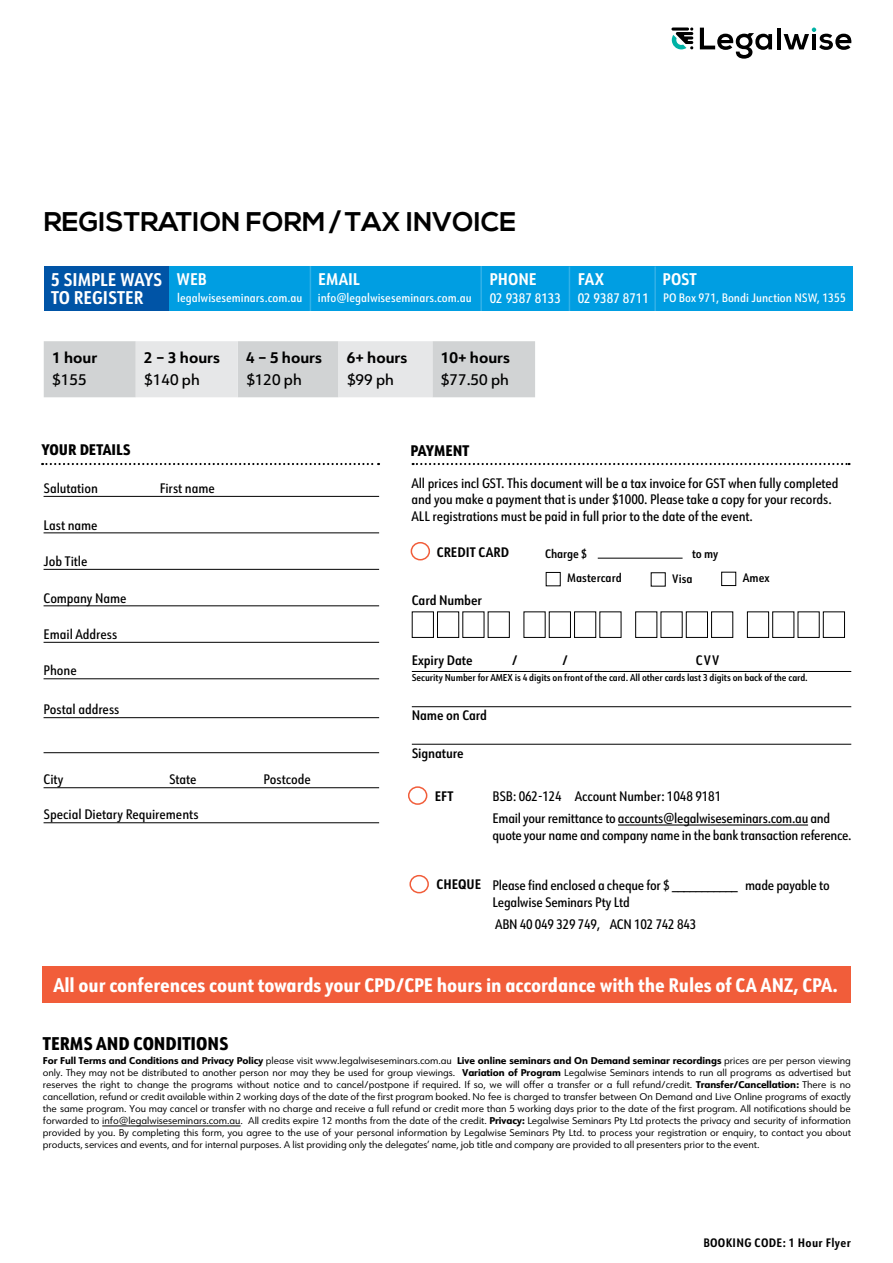
<style>
.page{position:relative;width:893px;height:1263px;background:#fff}
.page>*{position:absolute;margin:0;border:0;box-sizing:border-box;transform-origin:0 0}
.t1{font:700 27px "Nexa";color:#000}
.t2{font:800 19.2px "URW Form Cond";letter-spacing:-.005em;color:#fff}
.t3{font:700 18px/18px "URW Form Cond";color:#fff}
.t4{font:800 18px "URW Form Cond";color:#000}
.t5{font:700 16.5px "URW Form Cond";color:#fff}
.t6{font:700 15px "URW Form";color:#000}
.t7{font:500 15px "URW Form";color:#000}
.t8{font:800 15px "URW Form Cond";color:#000}
.t9{font:500 13.5px/16.5px "URW Form Cond";letter-spacing:-.01em;color:#000}
.t10{font:600 13.5px "URW Form Cond";letter-spacing:-.01em;color:#000}
.t11{font:700 13.5px "URW Form Cond";color:#000}
.t12{font:500 12px "URW Form Cond";color:#fff}
.t13{font:600 12px "URW Form Cond";color:#000}
.t14{font:700 12px "URW Form Cond";letter-spacing:.025em;color:#000}
.t15{font:600 9.75px "URW Form Cond";letter-spacing:-.01em;color:#000}
.t16{font:9.6px/12px "URW Form";letter-spacing:-.005em;color:#000;text-align:justify}
.s1{font-size:13.5px}
.s2{font-weight:800}
</style>
<div class="page">
<div style="left:159px;top:266px;width:694px;height:45px;background:#009ee2"></div>
<div style="left:44px;top:266px;width:125px;height:45px;background:#0054a6"></div>
<hr style="left:310px;top:263px;width:1px;height:50px;background:#fff">
<hr style="left:480px;top:265px;width:2px;height:47px;background:#fff">
<hr style="left:569px;top:266px;width:1px;height:47px;background:#fff">
<hr style="left:654px;top:266px;width:2px;height:47px;background:#fff">
<hr style="left:777px;top:28px;width:3px;height:21px;background:#000">
<svg style="left:700px;top:28px;width:72px;height:31px"></svg>
<svg style="left:784px;top:28px;width:68px;height:22px"></svg>
<hr style="left:671px;top:28px;width:18px;height:3px;background:#000;border-radius:2px">
<svg style="left:672px;top:27px;width:21px;height:23px"></svg>
<div style="left:412px;top:611px;width:22px;height:27px;border:1px solid #000"></div>
<div style="left:635px;top:611px;width:22px;height:27px;border:1px solid #000"></div>
<div style="left:747px;top:611px;width:22px;height:27px;border:1px solid #000"></div>
<div style="left:437px;top:611px;width:22px;height:27px;border:1px solid #000"></div>
<div style="left:549px;top:611px;width:22px;height:27px;border:1px solid #000"></div>
<div style="left:772px;top:611px;width:22px;height:27px;border:1px solid #000"></div>
<div style="left:574px;top:611px;width:22px;height:27px;border:1px solid #000"></div>
<div style="left:686px;top:611px;width:22px;height:27px;border:1px solid #000"></div>
<div style="left:488px;top:611px;width:22px;height:27px;border:1px solid #000"></div>
<div style="left:711px;top:611px;width:22px;height:27px;border:1px solid #000"></div>
<div style="left:823px;top:611px;width:22px;height:27px;border:1px solid #000"></div>
<div style="left:546px;top:572px;width:15px;height:14px;border:1px solid #000"></div>
<div style="left:651px;top:572px;width:15px;height:14px;border:1px solid #000"></div>
<div style="left:721px;top:572px;width:15px;height:14px;border:1px solid #000"></div>
<hr style="left:412px;top:671px;width:439px;height:1px;background:#000">
<hr style="left:412px;top:706px;width:439px;height:1px;background:#000">
<hr style="left:598px;top:558px;width:85px;height:1px;background:#000">
<div style="left:411px;top:542px;width:19px;height:18px;border:2px solid #f15d3a;border-radius:50%"></div>
<div style="left:409px;top:875px;width:20px;height:18px;border:2px solid #f15d3a;border-radius:50%"></div>
<hr style="left:618px;top:824px;width:190px;height:1px;background:#000">
<div style="left:408px;top:786px;width:19px;height:19px;border:2px solid #f15d3a;border-radius:50%"></div>
<hr style="left:412px;top:744px;width:439px;height:1px;background:#000">
<svg style="left:413px;top:463px;width:437px;height:2px"></svg>
<hr style="left:44px;top:496px;width:335px;height:1px;background:#000">
<hr style="left:44px;top:533px;width:335px;height:1px;background:#000">
<hr style="left:44px;top:569px;width:335px;height:1px;background:#000">
<hr style="left:44px;top:605px;width:335px;height:1px;background:#000">
<hr style="left:44px;top:642px;width:335px;height:1px;background:#000">
<hr style="left:44px;top:678px;width:335px;height:1px;background:#000">
<hr style="left:44px;top:717px;width:335px;height:1px;background:#000">
<hr style="left:44px;top:752px;width:335px;height:1px;background:#000">
<hr style="left:44px;top:787px;width:335px;height:1px;background:#000">
<hr style="left:44px;top:822px;width:335px;height:1px;background:#000">
<svg style="left:42px;top:463px;width:337px;height:2px"></svg>
<hr style="left:102px;top:1125px;width:139px;height:1px;background:#000">
<div style="left:43px;top:966px;width:808px;height:37px;background:#f15d3a"></div>
<svg style="left:44px;top:341px;width:491px;height:56px;background:#d9dbdc"></svg>
<h1 class="t1" style="left:44px;top:206px;width:474px">REGISTRATION FORM / TAX INVOICE</h1>
<h3 class="t3" style="left:51px;top:270px;width:112px">5 SIMPLE WAYS<br>TO REGISTER</h3>
<h3 class="t5" style="left:177px;top:267px;width:32px">WEB</h3>
<h3 class="t5" style="left:318px;top:267px;width:43px">EMAIL</h3>
<h3 class="t5" style="left:490px;top:267px;width:49px">PHONE</h3>
<h3 class="t5" style="left:578px;top:267px;width:28px">FAX</h3>
<h3 class="t5" style="left:663px;top:267px;width:36px">POST</h3>
<p class="t12" style="left:177px;top:289px;width:127px">legalwiseseminars.com.au</p>
<p class="t12" style="left:318px;top:289px;width:155px">info@legalwiseseminars.com.au</p>
<p class="t12" style="left:490px;top:289px;width:358px"><span class="s1">02 9387 8133 02 9387 8711</span> PO Box 971, Bondi Junction NSW, 1355</p>
<h3 class="t6" style="left:52px;top:347px;width:46px">1 hour</h3>
<h3 class="t6" style="left:144px;top:347px;width:77px">2 – 3 hours</h3>
<h3 class="t6" style="left:246px;top:347px;width:77px">4 – 5 hours</h3>
<h3 class="t6" style="left:347px;top:347px;width:62px">6+ hours</h3>
<h3 class="t6" style="left:441px;top:347px;width:70px">10+ hours</h3>
<h3 class="t7" style="left:52px;top:369px;width:36px">$155</h3>
<h3 class="t7" style="left:144px;top:369px;width:57px">$140 ph</h3>
<h3 class="t7" style="left:246px;top:369px;width:57px">$120 ph</h3>
<h3 class="t7" style="left:347px;top:369px;width:48px">$99 ph</h3>
<h3 class="t7" style="left:441px;top:369px;width:70px">$77.50 ph</h3>
<h3 class="t8" style="left:41px;top:439px;width:91px">YOUR DETAILS</h3>
<h3 class="t9" style="left:44px;top:479px;width:56px">Salutation</h3>
<h3 class="t9" style="left:160px;top:479px;width:57px">First name</h3>
<h3 class="t9" style="left:44px;top:516px;width:56px">Last name</h3>
<h3 class="t9" style="left:44px;top:552px;width:45px">Job Title</h3>
<h3 class="t9" style="left:44px;top:589px;width:85px">Company Name</h3>
<h3 class="t9" style="left:44px;top:625px;width:75px">Email Address</h3>
<h3 class="t9" style="left:44px;top:662px;width:35px">Phone</h3>
<h3 class="t9" style="left:44px;top:701px;width:77px">Postal address</h3>
<h3 class="t9" style="left:44px;top:771px;width:22px">City</h3>
<h3 class="t9" style="left:169px;top:771px;width:29px">State</h3>
<h3 class="t9" style="left:264px;top:771px;width:49px">Postcode</h3>
<h3 class="t9" style="left:44px;top:806px;width:157px">Special Dietary Requirements</h3>
<h3 class="t8" style="left:410px;top:440px;width:60px">PAYMENT</h3>
<h3 class="t9" style="left:412px;top:474px;width:428px">All prices incl GST. This document will be a tax invoice for GST when fully completed and you make a payment that is under $1000. Please take a copy for your records.<br>ALL registrations must be paid in full prior to the date of the event.</h3>
<h3 class="t11" style="left:437px;top:543px;width:74px">CREDIT CARD</h3>
<h3 class="t10" style="left:412px;top:591px;width:72px">Card Number</h3>
<p class="t13" style="left:545px;top:545px;width:43px">Charge $</p>
<p class="t13" style="left:692px;top:545px;width:27px">to my</p>
<p class="t13" style="left:567px;top:570px;width:56px">Mastercard</p>
<p class="t13" style="left:672px;top:570px;width:22px">Visa</p>
<p class="t13" style="left:743px;top:569px;width:29px">Amex</p>
<h3 class="t10" style="left:412px;top:651px;width:62px">Expiry Date</h3>
<h3 class="t10" style="left:512px;top:651px;width:7px">/</h3>
<h3 class="t10" style="left:562px;top:651px;width:7px">/</h3>
<h3 class="t10" style="left:696px;top:651px;width:25px">CVV</h3>
<p class="t15" style="left:412px;top:671px;width:398px">Security Number for AMEX is 4 digits on front of the card. All other cards last 3 digits on back of the card.</p>
<h3 class="t10" style="left:412px;top:706px;width:77px">Name on Card</h3>
<h3 class="t10" style="left:412px;top:744px;width:53px">Signature</h3>
<h3 class="t11" style="left:435px;top:787px;width:20px">EFT</h3>
<h3 class="t9" style="left:493px;top:784px;width:339px;line-height:22.5px">BSB: 062-124 Account Number: 1048 9181<br>Email your remittance to accounts@legalwiseseminars.com.au and</h3>
<h3 class="t9" style="left:493px;top:826px;width:361px">quote your name and company name in the bank transaction reference.</h3>
<h3 class="t11" style="left:436px;top:874px;width:46px">CHEQUE</h3>
<h3 class="t9" style="left:493px;top:876px;width:339px">Please find enclosed a cheque for $ ___________ made payable to<br>Legalwise Seminars Pty Ltd</h3>
<h3 class="t9" style="left:495px;top:915px;width:203px">ABN 40 049 329 749, ACN 102 742 843</h3>
<h2 class="t2" style="left:53px;top:971px;width:786px">All our conferences count towards your CPD/CPE hours in accordance with the Rules of CA ANZ, CPA.</h2>
<h3 class="t4" style="left:43px;top:1031px;width:187px">TERMS AND CONDITIONS</h3>
<p class="t16" style="left:43px;top:1054px;width:810px"><span class="s2">For Full Terms and Conditions and Privacy Policy</span> please visit www.legalwiseseminars.com.au <span class="s2">Live online seminars and On Demand seminar recordings</span> prices are per person viewing only. They may not be distributed to another person nor may they be used for group viewings. <span class="s2">Variation of Program</span> Legalwise Seminars intends to run all programs as advertised but reserves the right to change the programs without notice and to cancel/postpone if required. If so, we will offer a transfer or a full refund/credit. <span class="s2">Transfer/Cancellation:</span> There is no cancellation, refund or credit available within 2 working days of the date of the first program booked. No fee is charged to transfer between On Demand and Live Online programs of exactly the same program. You may cancel or transfer with no charge and receive a full refund or credit more than 5 working days prior to the date of the first program. All notifications should be forwarded to info@legalwiseseminars.com.au. All credits expire 12 months from the date of the credit. <span class="s2">Privacy:</span> Legalwise Seminars Pty Ltd protects the privacy and security of information provided by you. By completing this form, you agree to the use of your personal information by Legalwise Seminars Pty Ltd. to process your registration or enquiry, to contact you about products, services and events, and for internal purposes. A list providing only the delegates’ name, job title and company are provided to all presenters prior to the event.</p>
<p class="t14" style="left:703px;top:1234px;width:149px">BOOKING CODE: 1 Hour Flyer</p>
</div>
